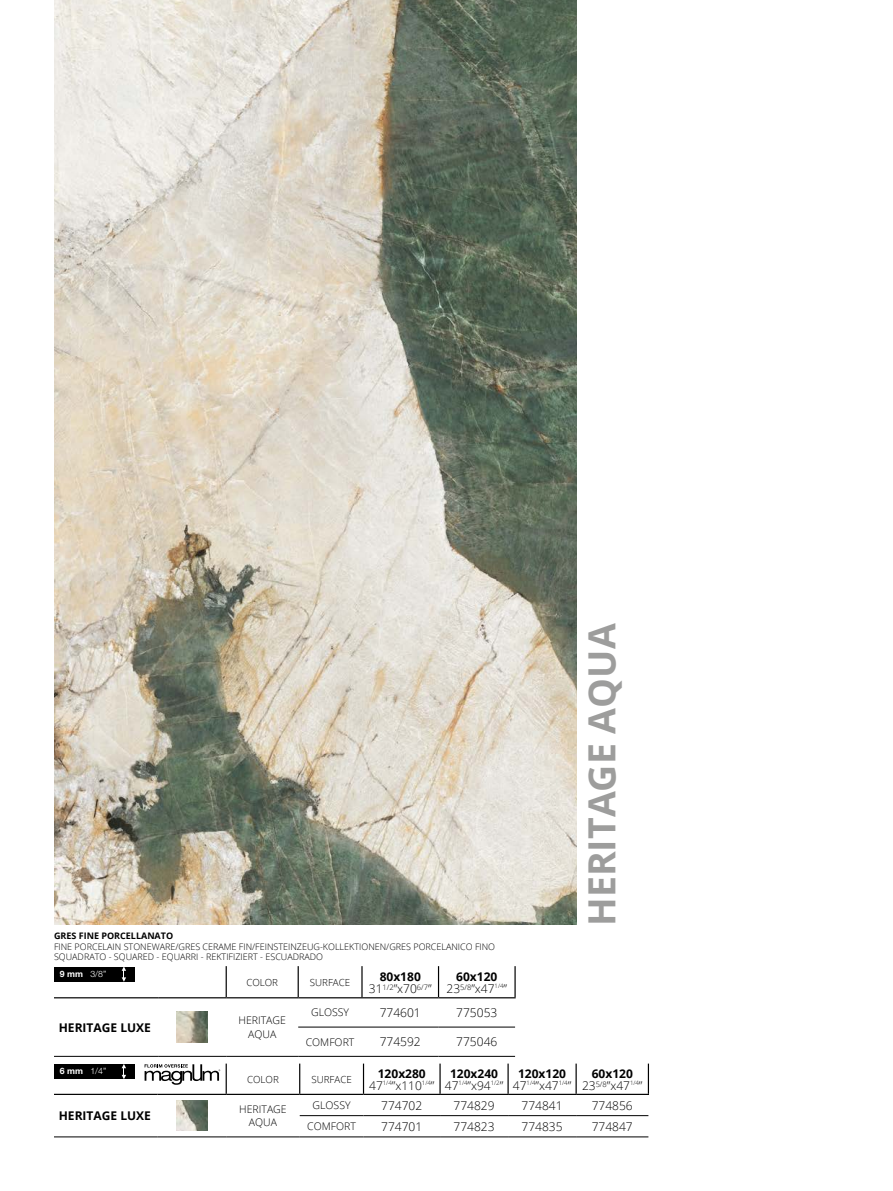
<style>
.page{position:relative;width:893px;height:1191px;background:#fff}
.page>*{position:absolute;margin:0;border:0;box-sizing:border-box;transform-origin:0 0}
.t1{font:700 37.5px "Open Sans";color:#9d9d9c}
.t2{font:300 12px/12px "Open Sans";color:#000;text-align:center}
.t3{font:700 12px/12px "Open Sans";color:#000;text-align:center}
.t4{font:300 10.5px/13.4px "Open Sans";color:#000;text-align:center}
.t5{font:300 9.75px "Open Sans";color:#000}
.t6{font:300 9px/10.8px "Open Sans";color:#000}
.t7{font:700 9px "Open Sans";color:#000}
.t8{font:300 8.7px "Helvetica Neue LT Std";color:#fff}
.s1{font-weight:700}
.s2{font-weight:300}
</style>
<div class="page">
<img style="left:54px;top:0;width:523px;height:925px">
<hr style="left:298px;top:1026px;width:64px;height:1px;background:#000">
<hr style="left:362px;top:1026px;width:77px;height:1px;background:#000">
<hr style="left:439px;top:1026px;width:76px;height:1px;background:#000">
<hr style="left:54px;top:1056px;width:104px;height:1px;background:#000">
<hr style="left:158px;top:1056px;width:68px;height:1px;background:#000">
<hr style="left:226px;top:1056px;width:72px;height:1px;background:#000">
<hr style="left:298px;top:1056px;width:64px;height:1px;background:#000">
<hr style="left:362px;top:1056px;width:77px;height:1px;background:#000">
<hr style="left:439px;top:1056px;width:76px;height:1px;background:#000">
<hr style="left:226px;top:966px;width:1px;height:31px;background:#000">
<hr style="left:298px;top:966px;width:1px;height:31px;background:#000">
<hr style="left:361px;top:966px;width:2px;height:31px;background:#000">
<hr style="left:438px;top:966px;width:1px;height:31px;background:#000">
<hr style="left:514px;top:966px;width:2px;height:31px;background:#000">
<hr style="left:54px;top:997px;width:104px;height:1px;background:#000">
<hr style="left:158px;top:997px;width:68px;height:1px;background:#000">
<hr style="left:226px;top:997px;width:72px;height:1px;background:#000">
<hr style="left:298px;top:997px;width:64px;height:1px;background:#000">
<hr style="left:362px;top:997px;width:77px;height:1px;background:#000">
<hr style="left:439px;top:997px;width:77px;height:1px;background:#000">
<img style="left:177px;top:1011px;width:31px;height:31px">
<hr style="left:300px;top:1115px;width:63px;height:1px;background:#000">
<hr style="left:363px;top:1115px;width:77px;height:1px;background:#000">
<hr style="left:440px;top:1115px;width:68px;height:1px;background:#000">
<hr style="left:508px;top:1115px;width:68px;height:1px;background:#000">
<hr style="left:576px;top:1115px;width:72px;height:1px;background:#000">
<hr style="left:54px;top:1136px;width:103px;height:1px;background:#000">
<hr style="left:157px;top:1136px;width:69px;height:1px;background:#000">
<hr style="left:226px;top:1136px;width:74px;height:1px;background:#000">
<hr style="left:300px;top:1136px;width:63px;height:1px;background:#000">
<hr style="left:363px;top:1136px;width:77px;height:1px;background:#000">
<hr style="left:440px;top:1136px;width:68px;height:1px;background:#000">
<hr style="left:508px;top:1136px;width:68px;height:1px;background:#000">
<hr style="left:576px;top:1136px;width:72px;height:1px;background:#000">
<hr style="left:226px;top:1063px;width:1px;height:30px;background:#000">
<hr style="left:299px;top:1063px;width:1px;height:30px;background:#000">
<hr style="left:363px;top:1063px;width:1px;height:30px;background:#000">
<hr style="left:439px;top:1063px;width:2px;height:30px;background:#000">
<hr style="left:507px;top:1063px;width:2px;height:30px;background:#000">
<hr style="left:575px;top:1063px;width:2px;height:30px;background:#000">
<hr style="left:648px;top:1063px;width:1px;height:30px;background:#000">
<hr style="left:54px;top:1093px;width:103px;height:2px;background:#000">
<hr style="left:157px;top:1093px;width:69px;height:2px;background:#000">
<hr style="left:226px;top:1093px;width:74px;height:2px;background:#000">
<hr style="left:300px;top:1093px;width:63px;height:2px;background:#000">
<hr style="left:363px;top:1093px;width:77px;height:2px;background:#000">
<hr style="left:440px;top:1093px;width:68px;height:2px;background:#000">
<hr style="left:508px;top:1093px;width:68px;height:2px;background:#000">
<hr style="left:576px;top:1093px;width:73px;height:2px;background:#000">
<img style="left:176px;top:1100px;width:31px;height:31px">
<div style="left:54px;top:1064px;width:80px;height:15px;background:#000"></div>
<svg style="left:122px;top:1064px;width:4px;height:15px"></svg>
<svg style="left:145px;top:1064px;width:75px;height:20px"></svg>
<div style="left:54px;top:966px;width:80px;height:15px;background:#000"></div>
<svg style="left:122px;top:966px;width:4px;height:15px"></svg>
<p class="t7" style="left:54px;top:929px;width:121px">GRES FINE PORCELLANATO</p>
<p class="t6" style="left:54px;top:940px;width:443px">FINE PORCELAIN STONEWARE/GRES CERAME FIN/FEINSTEINZEUG-KOLLEKTIONEN/GRES PORCELANICO FINO<br>SQUADRATO - SQUARED - EQUARRI - REKTIFIZIERT - ESCUADRADO</p>
<p class="t8" style="left:60px;top:968px;width:48px"><span class="s1">9 mm</span> 3/8”</p>
<p class="t5" style="left:246px;top:975px;width:33px">COLOR</p>
<p class="t5" style="left:310px;top:975px;width:42px">SURFACE</p>
<p class="t2" style="left:369px;top:970px;width:64px"><span class="s1">80x180<br></span>31<sup>1/2</sup>”x70<sup>6/7</sup>”</p>
<p class="t2" style="left:446px;top:970px;width:62px"><span class="s1">60x120<br></span>23<sup>5/8</sup>”x47<sup>1/4</sup>”</p>
<p class="t3" style="left:59px;top:1021px;width:94px">HERITAGE LUXE</p>
<p class="t4" style="left:238px;top:1013px;width:49px">HERITAGE<br>AQUA</p>
<p class="t4" style="left:311px;top:1005px;width:39px">GLOSSY</p>
<p class="t2" style="left:380px;top:1006px;width:43px">774601</p>
<p class="t2" style="left:456px;top:1006px;width:43px">775053</p>
<p class="t4" style="left:306px;top:1035px;width:50px">COMFORT</p>
<p class="t2" style="left:380px;top:1035px;width:43px">774592</p>
<p class="t2" style="left:456px;top:1035px;width:43px">775046</p>
<h1 class="t1" style="left:575px;top:926px;width:304px;rotate:-90deg">HERITAGE AQUA</h1>
<p class="t8" style="left:60px;top:1066px;width:48px"><span class="s1">6 mm</span> 1/4”</p>
<p class="t5" style="left:247px;top:1072px;width:33px">COLOR</p>
<p class="t5" style="left:311px;top:1072px;width:42px">SURFACE</p>
<p class="t2" style="left:369px;top:1067px;width:67px"><span class="s1">120x280<br></span>47<sup>1/4</sup>”x110<sup>1/4</sup>”</p>
<p class="t3" style="left:445px;top:1067px;width:60px">120x240<br><span class="s2">47</span><sup>1/4</sup><span class="s2">”x94</span><sup>1/2</sup><span class="s2">”</span></p>
<p class="t3" style="left:513px;top:1067px;width:60px">120x120<br><span class="s2">47</span><sup>1/4</sup><span class="s2">”x47</span><sup>1/4</sup><span class="s2">”</span></p>
<p class="t2" style="left:582px;top:1067px;width:62px"><span class="s1">60x120<br></span>23<sup>5/8</sup>”x47<sup>1/4</sup>”</p>
<p class="t3" style="left:59px;top:1109px;width:94px">HERITAGE LUXE</p>
<p class="t4" style="left:239px;top:1102px;width:49px">HERITAGE<br>AQUA</p>
<p class="t4" style="left:313px;top:1098px;width:39px">GLOSSY</p>
<p class="t2" style="left:381px;top:1099px;width:43px">774702</p>
<p class="t2" style="left:453px;top:1099px;width:43px">774829</p>
<p class="t2" style="left:522px;top:1099px;width:43px">774841</p>
<p class="t2" style="left:592px;top:1099px;width:43px">774856</p>
<p class="t4" style="left:307px;top:1119px;width:50px">COMFORT</p>
<p class="t2" style="left:381px;top:1120px;width:43px">774701</p>
<p class="t2" style="left:453px;top:1120px;width:43px">774823</p>
<p class="t2" style="left:522px;top:1120px;width:43px">774835</p>
<p class="t2" style="left:592px;top:1120px;width:43px">774847</p>
</div>
